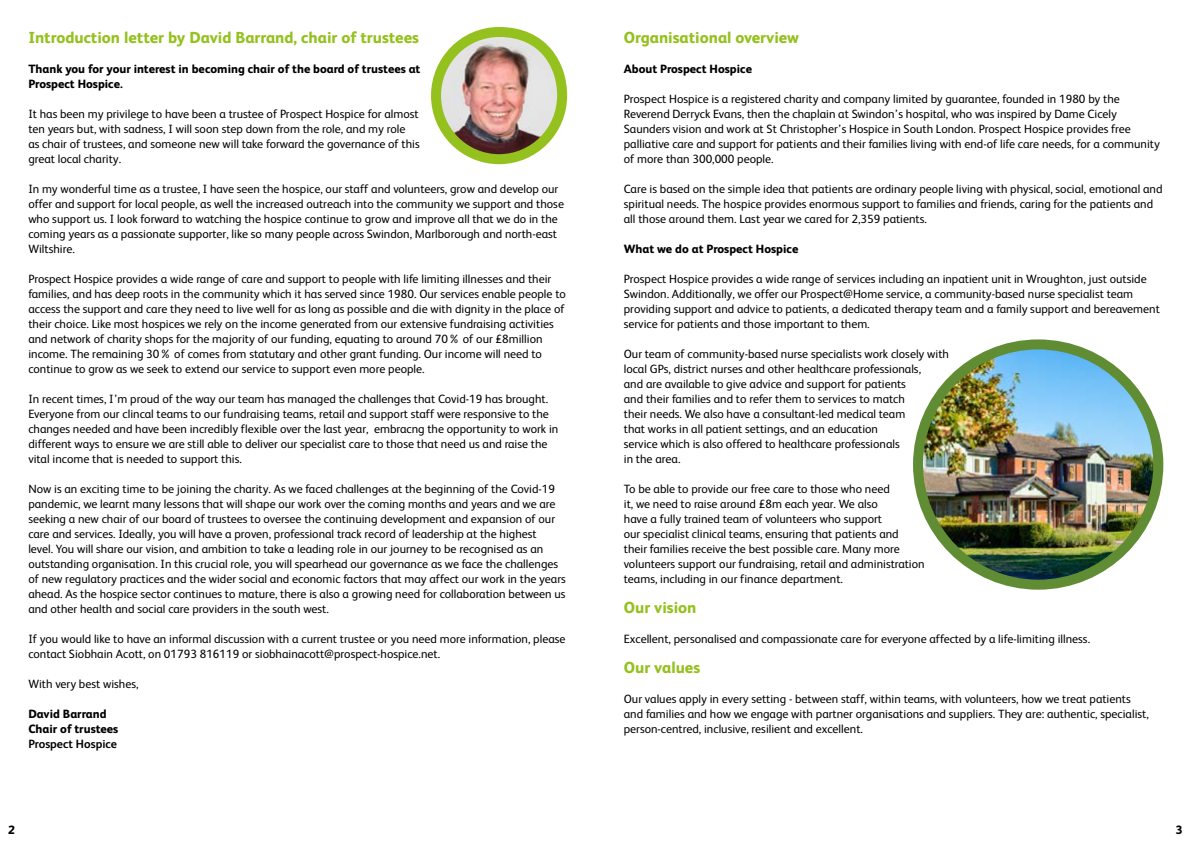
<style>
.page{position:relative;width:1191px;height:842px;background:#fff}
.page>*{position:absolute;margin:0;border:0;box-sizing:border-box;transform-origin:0 0}
.t1{font:800 16px "FS Albert";color:#95c11f}
.t2{font:12px/15px "FS Albert";color:#000}
.t3{font:800 12px/15px "FS Albert";color:#000}
.t4{font:700 12px "FS Albert";color:#000}
</style>
<div class="page">
<img style="left:918px;top:344px;width:240px;height:241px;border-radius:120px">
<div style="left:913px;top:339px;width:250px;height:251px;border:10px solid #608d33;border-radius:50%"></div>
<img style="left:436px;top:32px;width:126px;height:127px">
<div style="left:431px;top:27px;width:136px;height:137px;border:10px solid #95c11f;border-radius:50%"></div>
<h1 class="t1" style="left:28px;top:28px;width:392px">Introduction letter by David Barrand, chair of trustees</h1>
<p class="t3" style="left:28px;top:62px;width:394px">Thank you for your interest in becoming chair of the board of trustees at<br>Prospect Hospice.</p>
<p class="t2" style="left:28px;top:107px;width:393px">It has been my privilege to have been a trustee of Prospect Hospice for almost ten years but, with sadness, I will soon step down from the role, and my role<br>as chair of trustees, and someone new will take forward the governance of this great local charity.</p>
<p class="t2" style="left:28px;top:182px;width:537px">In my wonderful time as a trustee, I have seen the hospice, our staff and volunteers, grow and develop our offer and support for local people, as well the increased outreach into the community we support and those who support us. I look forward to watching the hospice continue to grow and improve all that we do in the coming years as a passionate supporter, like so many people across Swindon, Marlborough and north-east Wiltshire.</p>
<p class="t2" style="left:28px;top:272px;width:539px">Prospect Hospice provides a wide range of care and support to people with life limiting illnesses and their families, and has deep roots in the community which it has served since 1980. Our services enable people to access the support and care they need to live well for as long as possible and die with dignity in the place of their choice. Like most hospices we rely on the income generated from our extensive fundraising activities and network of charity shops for the majority of our funding, equating to around 70% of our £8million income. The remaining 30% of comes from statutary and other grant funding. Our income will need to continue to grow as we seek to extend our service to support even more people.</p>
<p class="t2" style="left:28px;top:392px;width:531px">In recent times, I’m proud of the way our team has managed the challenges that Covid-19 has brought.<br>Everyone from our clincal teams to our fundraising teams, retail and support staff were responsive to the changes needed and have been incredibly flexible over the last year, embracng the opportunity to work in different ways to ensure we are still able to deliver our specialist care to those that need us and raise the vital income that is needed to support this.</p>
<p class="t2" style="left:28px;top:482px;width:539px">Now is an exciting time to be joining the charity. As we faced challenges at the beginning of the Covid-19 pandemic, we learnt many lessons that will shape our work over the coming months and years and we are seeking a new chair of our board of trustees to oversee the continuing development and expansion of our care and services. Ideally, you will have a proven, professional track record of leadership at the highest<br>level. You will share our vision, and ambition to take a leading role in our journey to be recognised as an outstanding organisation. In this crucial role, you will spearhead our governance as we face the challenges of new regulatory practices and the wider social and economic factors that may affect our work in the years ahead. As the hospice sector continues to mature, there is also a growing need for collaboration between us and other health and social care providers in the south west.</p>
<p class="t2" style="left:28px;top:632px;width:538px">If you would like to have an informal discussion with a current trustee or you need more information, please contact Siobhain Acott, on 01793 816119 or siobhainacott@prospect-hospice.net.</p>
<p class="t2" style="left:28px;top:677px;width:112px">With very best wishes,</p>
<p class="t3" style="left:28px;top:707px;width:92px">David Barrand<br>Chair of trustees</p>
<p class="t4" style="left:28px;top:737px;width:90px">Prospect Hospice</p>
<p class="t3" style="left:8px;top:822px;width:8px">2</p>
<h1 class="t1" style="left:624px;top:28px;width:177px">Organisational overview</h1>
<p class="t3" style="left:624px;top:62px;width:130px">About Prospect Hospice</p>
<p class="t2" style="left:624px;top:92px;width:537px">Prospect Hospice is a registered charity and company limited by guarantee, founded in 1980 by the Reverend Derryck Evans, then the chaplain at Swindon’s hospital, who was inspired by Dame Cicely Saunders vision and work at St Christopher’s Hospice in South London. Prospect Hospice provides free palliative care and support for patients and their families living with end-of life care needs, for a community of more than 300,000 people.</p>
<p class="t2" style="left:624px;top:182px;width:540px">Care is based on the simple idea that patients are ordinary people living with physical, social, emotional and spiritual needs. The hospice provides enormous support to families and friends, caring for the patients and all those around them. Last year we cared for 2,359 patients.</p>
<p class="t3" style="left:624px;top:242px;width:176px">What we do at Prospect Hospice</p>
<p class="t2" style="left:624px;top:272px;width:537px">Prospect Hospice provides a wide range of services including an inpatient unit in Wroughton, just outside Swindon. Additionally, we offer our Prospect@Home service, a community-based nurse specialist team providing support and advice to patients, a dedicated therapy team and a family support and bereavement service for patients and those important to them.</p>
<p class="t2" style="left:624px;top:347px;width:327px">Our team of community-based nurse specialists work closely with local GPs, district nurses and other healthcare professionals,<br>and are available to give advice and support for patients<br>and their families and to refer them to services to match<br>their needs. We also have a consultant-led medical team<br>that works in all patient settings, and an education<br>service which is also offered to healthcare professionals<br>in the area.</p>
<p class="t2" style="left:624px;top:482px;width:302px">To be able to provide our free care to those who need<br>it, we need to raise around £8m each year. We also<br>have a fully trained team of volunteers who support<br>our specialist clinical teams, ensuring that patients and their families receive the best possible care. Many more volunteers support our fundraising, retail and administration teams, including in our finance department.</p>
<h1 class="t1" style="left:624px;top:598px;width:74px">Our vision</h1>
<p class="t2" style="left:624px;top:632px;width:468px">Excellent, personalised and compassionate care for everyone affected by a life-limiting illness.</p>
<h1 class="t1" style="left:624px;top:658px;width:78px">Our values</h1>
<p class="t2" style="left:624px;top:692px;width:526px">Our values apply in every setting - between staff, within teams, with volunteers, how we treat patients and families and how we engage with partner organisations and suppliers. They are: authentic, specialist, person-centred, inclusive, resilient and excellent.</p>
<p class="t3" style="left:1176px;top:822px;width:8px">3</p>
</div>
